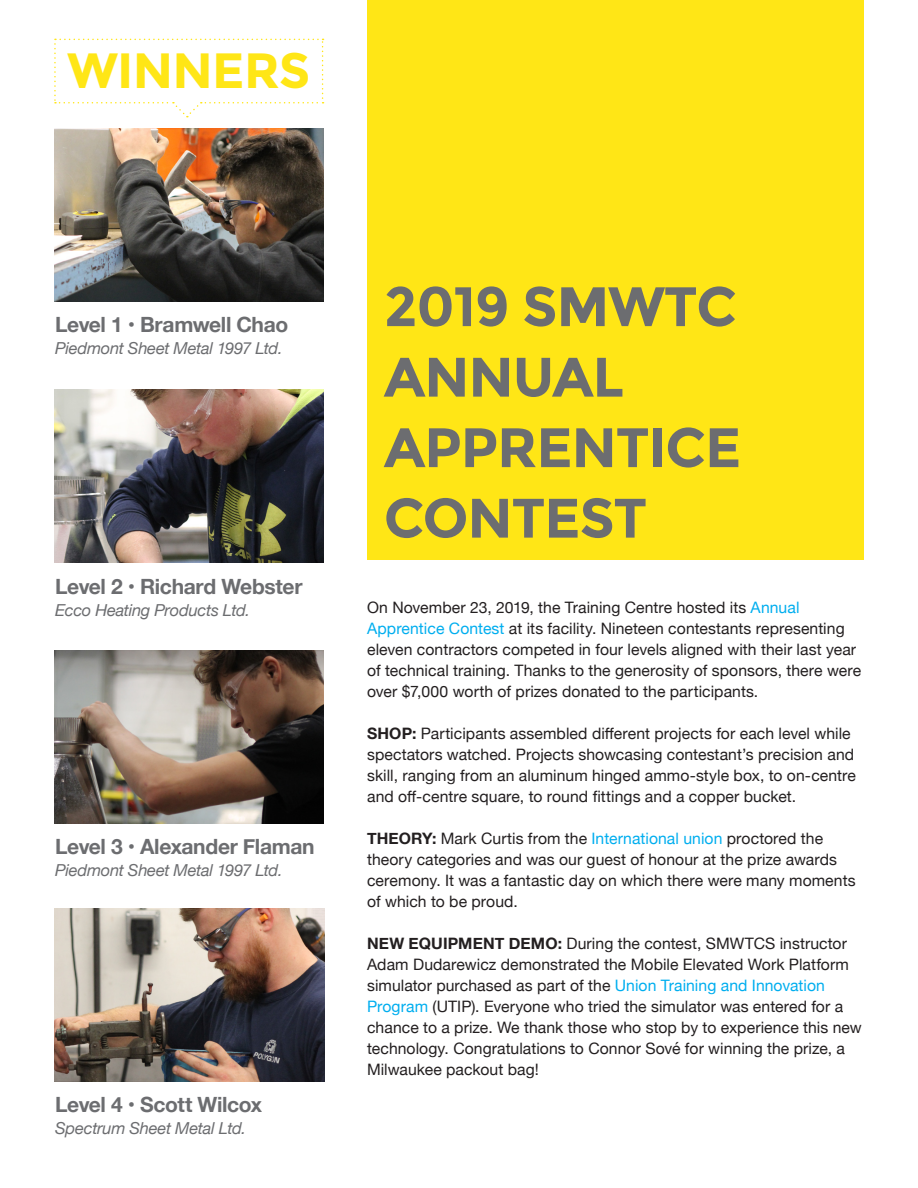
<style>
.page{position:relative;width:918px;height:1188px;background:#fff}
.page>*{position:absolute;margin:0;border:0;box-sizing:border-box;transform-origin:0 0}
.t1{font:700 55.5px "Montserrat";letter-spacing:-.02em;color:#6c6d70}
.Side_Bars_Title{font:700 49.5px "Montserrat";letter-spacing:-.015em;color:#ffe616}
.Body{font:700 21px "Helvetica Neue";letter-spacing:-.015em;color:#6c6d70}
.Body-2{font:italic 16.5px "Helvetica Neue";letter-spacing:-.015em;color:#6c6d70}
.Side_Bars_Title-2{font:15.75px/21px "Helvetica Neue";letter-spacing:.005em;color:#231f20}
.s1{color:#00aeef}
.s2{font-weight:700}
</style>
<div class="page">
<div style="left:367px;top:0;width:497px;height:560px;background:#ffe616"></div>
<img style="left:54px;top:129px;width:270px;height:172px">
<img style="left:54px;top:651px;width:270px;height:172px">
<img style="left:54px;top:390px;width:270px;height:172px">
<img style="left:55px;top:909px;width:270px;height:172px">
<svg style="left:54px;top:39px;width:270px;height:78px"></svg>
<p class="Side_Bars_Title" style="left:68px;top:41px;width:244px">WINNERS</p>
<p class="Body" style="left:55px;top:308px;width:235px">Level 1 • Bramwell Chao</p>
<p class="Body-2" style="left:55px;top:337px;width:229px">Piedmont Sheet Metal 1997 Ltd.</p>
<p class="Body" style="left:55px;top:570px;width:249px">Level 2 • Richard Webster</p>
<p class="Body-2" style="left:55px;top:599px;width:197px">Ecco Heating Products Ltd.</p>
<p class="Body" style="left:55px;top:830px;width:261px">Level 3 • Alexander Flaman</p>
<p class="Body-2" style="left:55px;top:859px;width:229px">Piedmont Sheet Metal 1997 Ltd.</p>
<p class="Body" style="left:55px;top:1088px;width:208px">Level 4 • Scott Wilcox</p>
<p class="Body-2" style="left:55px;top:1116px;width:192px">Spectrum Sheet Metal Ltd.</p>
<p class="t1" style="left:384px;top:274px;width:355px">2019 SMWTC</p>
<p class="t1" style="left:384px;top:344px;width:242px">ANNUAL</p>
<p class="t1" style="left:384px;top:415px;width:359px">APPRENTICE</p>
<p class="t1" style="left:384px;top:485px;width:265px">CONTEST</p>
<p class="Side_Bars_Title-2" style="left:367px;top:597px;width:434px">On November 23, 2019, the Training Centre hosted its <span class="s1">Annual</span></p>
<p class="Side_Bars_Title-2" style="left:367px;top:618px;width:496px"><span class="s1">Apprentice Contest</span> at its facility. Nineteen contestants representing eleven contractors competed in four levels aligned with their last year of technical training. Thanks to the generosity of sponsors, there were over $7,000 worth of prizes donated to the participants.</p>
<p class="Side_Bars_Title-2" style="left:367px;top:723px;width:490px"><span class="s2">SHOP:</span> Participants assembled different projects for each level while spectators watched. Projects showcasing contestant’s precision and skill, ranging from an aluminum hinged ammo-style box, to on-centre and off-centre square, to round fittings and a copper bucket.</p>
<p class="Side_Bars_Title-2" style="left:367px;top:828px;width:490px"><span class="s2">THEORY:</span> Mark Curtis from the <span class="s1">International union</span> proctored the theory categories and was our guest of honour at the prize awards ceremony. It was a fantastic day on which there were many moments of which to be proud.</p>
<p class="Side_Bars_Title-2" style="left:367px;top:933px;width:496px"><span class="s2">NEW EQUIPMENT DEMO:</span> During the contest, SMWTCS instructor Adam Dudarewicz demonstrated the Mobile Elevated Work Platform simulator purchased as part of the <span class="s1">Union Training and Innovation Program</span> (UTIP). Everyone who tried the simulator was entered for a chance to a prize. We thank those who stop by to experience this new technology. Congratulations to Connor Sové for winning the prize, a Milwaukee packout bag!</p>
</div>
